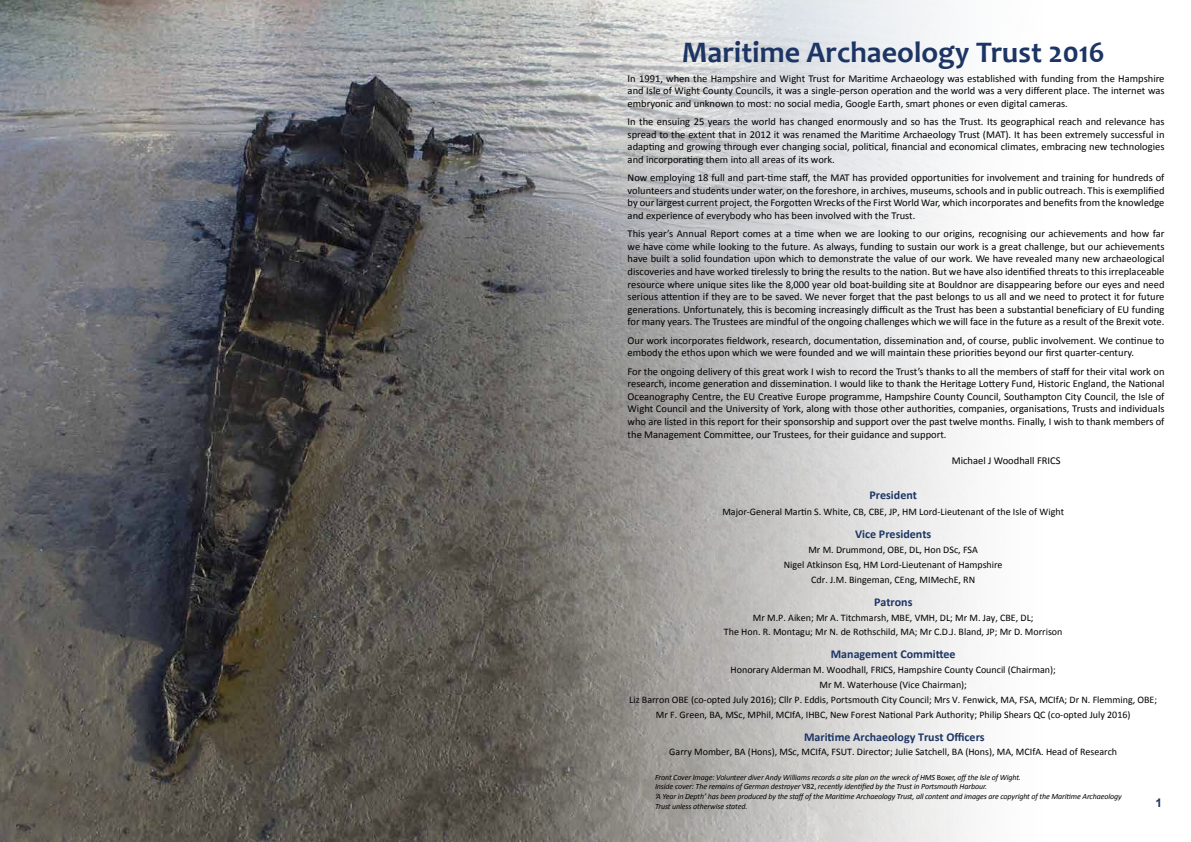
<style>
.page{position:relative;width:1191px;height:842px;background:#fff}
.page>*{position:absolute;margin:0;border:0;box-sizing:border-box;transform-origin:0 0}
.t1{font:700 30px "Candara";color:#1c3564}
.t2{font:700 12px "Calibri";color:#1c3564}
.t3{font:700 12px "Arial";color:#1c3564}
.t4{font:10.5px/12.6px "Calibri";color:#000;text-align:justify}
.t5{font:10px/14.8px "Calibri";color:#000;text-align:center}
.t6{font:italic 8px/9.6px "Calibri";letter-spacing:-.015em;color:#000}
.s1{font-style:normal}
</style>
<div class="page">
<img style="left:0;top:0;width:975px;height:842px">
<h1 class="t1" style="left:681px;top:33px;width:424px">Maritime Archaeology Trust 2016</h1>
<p class="t4" style="left:627px;top:72px;width:538px">In 1991, when the Hampshire and Wight Trust for Maritime Archaeology was established with funding from the Hampshire and Isle of Wight County Councils, it was a single-person operation and the world was a very different place. The internet was embryonic and unknown to most: no social media, Google Earth, smart phones or even digital cameras.</p>
<p class="t4" style="left:627px;top:115px;width:538px">In the ensuing 25 years the world has changed enormously and so has the Trust. Its geographical reach and relevance has spread to the extent that in 2012 it was renamed the Maritime Archaeology Trust (MAT). It has been extremely successful in adapting and growing through ever changing social, political, financial and economical climates, embracing new technologies and incorporating them into all areas of its work.</p>
<p class="t4" style="left:627px;top:171px;width:538px">Now employing 18 full and part-time staff, the MAT has provided opportunities for involvement and training for hundreds of volunteers and students under water, on the foreshore, in archives, museums, schools and in public outreach. This is exemplified by our largest current project, the Forgotten Wrecks of the First World War, which incorporates and benefits from the knowledge and experience of everybody who has been involved with the Trust.</p>
<p class="t4" style="left:627px;top:227px;width:538px">This year’s Annual Report comes at a time when we are looking to our origins, recognising our achievements and how far we have come while looking to the future. As always, funding to sustain our work is a great challenge, but our achievements have built a solid foundation upon which to demonstrate the value of our work. We have revealed many new archaeological discoveries and have worked tirelessly to bring the results to the nation. But we have also identified threats to this irreplaceable resource where unique sites like the 8,000 year old boat-building site at Bouldnor are disappearing before our eyes and need serious attention if they are to be saved. We never forget that the past belongs to us all and we need to protect it for future generations. Unfortunately, this is becoming increasingly difficult as the Trust has been a substantial beneficiary of EU funding for many years. The Trustees are mindful of the ongoing challenges which we will face in the future as a result of the Brexit vote.</p>
<p class="t4" style="left:627px;top:334px;width:538px">Our work incorporates fieldwork, research, documentation, dissemination and, of course, public involvement. We continue to embody the ethos upon which we were founded and we will maintain these priorities beyond our first quarter-century.</p>
<p class="t4" style="left:627px;top:364px;width:538px">For the ongoing delivery of this great work I wish to record the Trust’s thanks to all the members of staff for their vital work on research, income generation and dissemination. I would like to thank the Heritage Lottery Fund, Historic England, the National Oceanography Centre, the EU Creative Europe programme, Hampshire County Council, Southampton City Council, the Isle of Wight Council and the University of York, along with those other authorities, companies, organisations, Trusts and individuals who are listed in this report for their sponsorship and support over the past twelve months. Finally, I wish to thank members of the Management Committee, our Trustees, for their guidance and support.</p>
<p class="t4" style="left:951px;top:454px;width:110px">Michael J Woodhall FRICS</p>
<p class="t2" style="left:869px;top:487px;width:49px">President</p>
<p class="t5" style="left:722px;top:504px;width:343px">Major-General Martin S. White, CB, CBE, JP, HM Lord-Lieutenant of the Isle of Wight</p>
<p class="t2" style="left:855px;top:526px;width:78px">Vice Presidents</p>
<p class="t5" style="left:784px;top:542px;width:220px">Mr M. Drummond, OBE, DL, Hon DSc, FSA<br>Nigel Atkinson Esq, HM Lord-Lieutenant of Hampshire<br>Cdr. J.M. Bingeman, CEng, MIMechE, RN</p>
<p class="t2" style="left:874px;top:593px;width:40px">Patrons</p>
<p class="t5" style="left:724px;top:610px;width:340px">Mr M.P. Aiken; Mr A. Titchmarsh, MBE, VMH, DL; Mr M. Jay, CBE, DL;<br>The Hon. R. Montagu; Mr N. de Rothschild, MA; Mr C.D.J. Bland, JP; Mr D. Morrison</p>
<p class="t2" style="left:830px;top:646px;width:126px">Management Committee</p>
<p class="t5" style="left:629px;top:662px;width:529px">Honorary Alderman M. Woodhall, FRICS, Hampshire County Council (Chairman);<br>Mr M. Waterhouse (Vice Chairman);<br>Liz Barron OBE (co-opted July 2016); Cllr P. Eddis, Portsmouth City Council; Mrs V. Fenwick, MA, FSA, MCIfA; Dr N. Flemming, OBE; Mr F. Green, BA, MSc, MPhil, MCIfA, IHBC, New Forest National Park Authority; Philip Shears QC (co-opted July 2016)</p>
<p class="t2" style="left:804px;top:728px;width:182px">Maritime Archaeology Trust Officers</p>
<p class="t5" style="left:669px;top:744px;width:449px">Garry Momber, BA (Hons), MSc, MCIfA, FSUT. Director; Julie Satchell, BA (Hons), MA, MCIfA. Head of Research</p>
<p class="t6" style="left:655px;top:772px;width:468px">Front Cover Image: Volunteer diver Andy Williams records a site plan on the wreck of HMS <span class="s1">Boxer,</span> off the Isle of Wight.<br>Inside cover: The remains of German destroyer <span class="s1">V82,</span> recently identified by the Trust in Portsmouth Harbour.<br>‘A Year in Depth’ has been produced by the staff of the Maritime Archaeology Trust, all content and images are copyright of the Maritime Archaeology Trust unless otherwise stated.</p>
<p class="t3" style="left:1155px;top:794px;width:8px">1</p>
</div>
